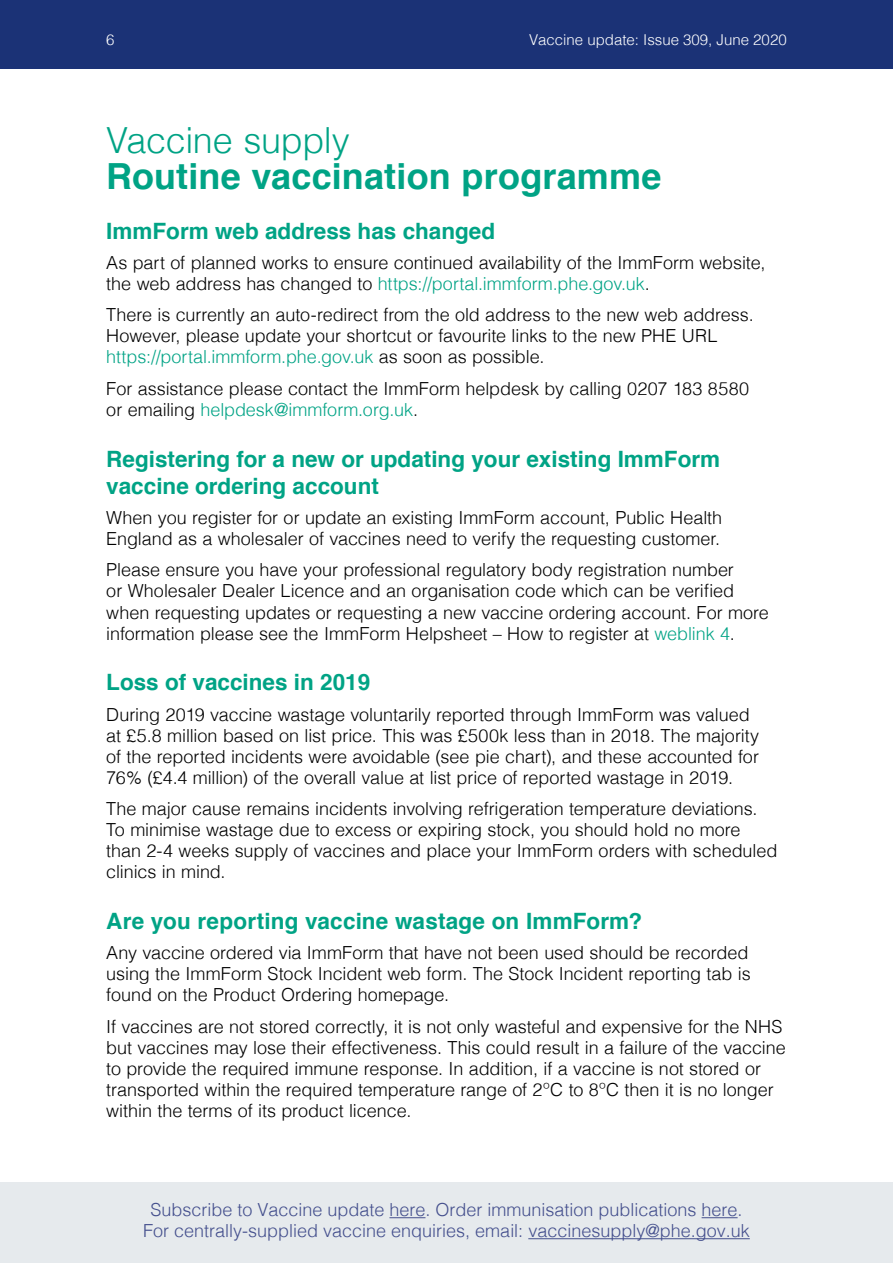
<style>
.page{position:relative;width:893px;height:1263px;background:#fff}
.page>*{position:absolute;margin:0;border:0;box-sizing:border-box;transform-origin:0 0}
.t1{font:700 36px "Helvetica";letter-spacing:.005em;color:#00a385}
.t2{font:300 36px "Helvetica";letter-spacing:-.01em;color:#00a385}
.t3{font:700 22.5px/27px "Helvetica";color:#00a385}
.t4{font:300 18px/21px "Helvetica";letter-spacing:-.005em;color:#000}
.t5{font:300 18px/21px "Helvetica";color:#444f8d;text-align:center}
.t6{font:300 15px "Helvetica";color:#fff}
.s1{color:#00a385}
</style>
<div class="page">
<div style="left:0;top:1182px;width:893px;height:81px;background:#e6eaed"></div>
<div style="left:0;top:0;width:893px;height:68px;background:#1b3276"></div>
<hr style="left:389px;top:1217px;width:36px;height:1px;background:#444f8d">
<hr style="left:702px;top:1217px;width:36px;height:1px;background:#444f8d">
<hr style="left:528px;top:1238px;width:222px;height:1px;background:#444f8d">
<p class="t6" style="left:106px;top:27px;width:10px">6</p>
<p class="t6" style="left:529px;top:27px;width:259px">Vaccine update: Issue 309, June 2020</p>
<h1 class="t2" style="left:106px;top:110px;width:245px">Vaccine supply</h1>
<h1 class="t1" style="left:106px;top:148px;width:557px">Routine vaccination programme</h1>
<p class="t3" style="left:106px;top:218px;width:390px">ImmForm web address has changed</p>
<p class="t4" style="left:106px;top:251px;width:661px">As part of planned works to ensure continued availability of the ImmForm website, the web address has changed to <span class="s1">https://portal.immform.phe.gov.uk</span>.</p>
<p class="t4" style="left:106px;top:303px;width:649px">There is currently an auto-redirect from the old address to the new web address.<br>However, please update your shortcut or favourite links to the new PHE URL <span class="s1">https://portal.immform.phe.gov.uk</span> as soon as possible.</p>
<p class="t4" style="left:106px;top:377px;width:644px">For assistance please contact the ImmForm helpdesk by calling 0207 183 8580 or emailing <span class="s1">helpdesk@immform.org.uk</span>.</p>
<p class="t3" style="left:106px;top:446px;width:615px">Registering for a new or updating your existing ImmForm vaccine ordering account</p>
<p class="t4" style="left:106px;top:506px;width:617px">When you register for or update an existing ImmForm account, Public Health<br>England as a wholesaler of vaccines need to verify the requesting customer.</p>
<p class="t4" style="left:106px;top:558px;width:664px">Please ensure you have your professional regulatory body registration number<br>or Wholesaler Dealer Licence and an organisation code which can be verified when requesting updates or requesting a new vaccine ordering account. For more information please see the ImmForm Helpsheet – How to register at <span class="s1">weblink 4</span>.</p>
<p class="t3" style="left:106px;top:669px;width:265px">Loss of vaccines in 2019</p>
<p class="t4" style="left:106px;top:702px;width:654px">During 2019 vaccine wastage voluntarily reported through ImmForm was valued at £5.8 million based on list price. This was £500k less than in 2018. The majority of the reported incidents were avoidable (see pie chart), and these accounted for 76% (£4.4 million) of the overall value at list price of reported wastage in 2019.</p>
<p class="t4" style="left:106px;top:797px;width:672px">The major cause remains incidents involving refrigeration temperature deviations.<br>To minimise wastage due to excess or expiring stock, you should hold no more than 2-4 weeks supply of vaccines and place your ImmForm orders with scheduled clinics in mind.</p>
<p class="t3" style="left:106px;top:908px;width:538px">Are you reporting vaccine wastage on ImmForm?</p>
<p class="t4" style="left:106px;top:941px;width:646px">Any vaccine ordered via ImmForm that have not been used should be recorded using the ImmForm Stock Incident web form. The Stock Incident reporting tab is found on the Product Ordering homepage.</p>
<p class="t4" style="left:106px;top:1014px;width:681px">If vaccines are not stored correctly, it is not only wasteful and expensive for the NHS but vaccines may lose their effectiveness. This could result in a failure of the vaccine to provide the required immune response. In addition, if a vaccine is not stored or transported within the required temperature range of 2ºC to 8ºC then it is no longer within the terms of its product licence.</p>
<p class="t5" style="left:143px;top:1198px;width:608px">Subscribe to Vaccine update here. Order immunisation publications here.<br>For centrally-supplied vaccine enquiries, email: vaccinesupply@phe.gov.uk</p>
</div>
